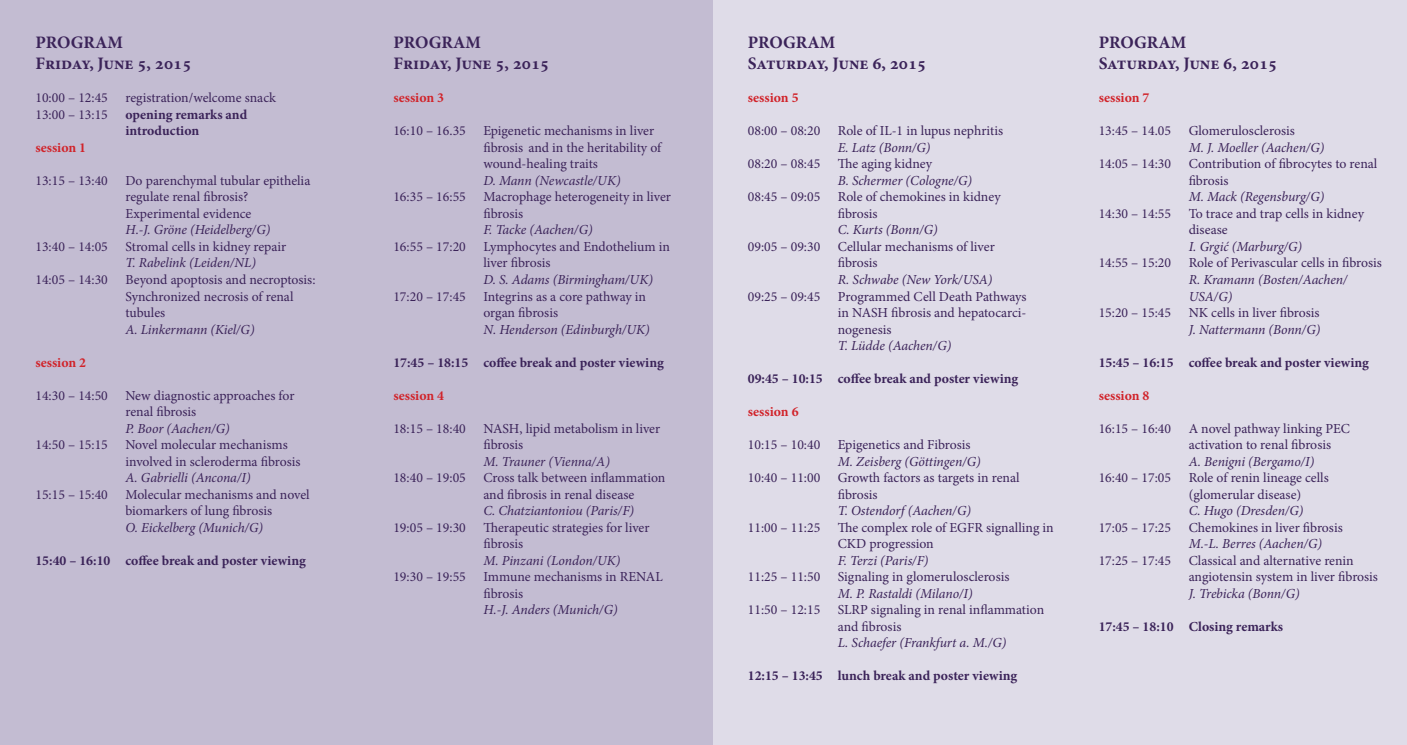
<style>
.page{position:relative;width:1407px;height:745px;background:#fff}
.page>*{position:absolute;margin:0;border:0;box-sizing:border-box;transform-origin:0 0}
.t1{font:700 17.5px/21px "Minion Pro";color:#3b2359}
.t2{font:13.75px/16.5px "Minion Pro";color:#3b2359}
.t3{font:italic 13.75px/16.5px "Minion Pro";letter-spacing:-.005em;color:#3b2359}
.t4{font:700 13.75px/16.5px "Minion Pro";letter-spacing:.01em;color:#3b2359}
.t5{font:700 13.75px "Minion Pro";color:#d1232a}
</style>
<div class="page">
<div style="left:712px;top:0;width:695px;height:744px;background:#dfdce8"></div>
<div style="left:0;top:0;width:712px;height:744px;background:#c3bcd2"></div>
<p class="t1" style="left:35px;top:32px;width:158px">PROGRAM<br>Friday, June 5, 2015</p>
<p class="t2" style="left:35px;top:90px;width:74px">10:00 – 12:45</p>
<p class="t2" style="left:125px;top:90px;width:152px">registration/welcome snack</p>
<p class="t2" style="left:35px;top:106px;width:74px">13:00 – 13:15</p>
<p class="t4" style="left:125px;top:106px;width:123px">opening remarks and introduction</p>
<p class="t5" style="left:35px;top:138px;width:52px">session 1</p>
<p class="t2" style="left:35px;top:172px;width:74px">13:15 – 13:40</p>
<p class="t2" style="left:125px;top:172px;width:186px">Do parenchymal tubular epithelia regulate renal fibrosis?<br>Experimental evidence</p>
<p class="t3" style="left:125px;top:221px;width:146px">H.-J. Gröne (Heidelberg/G)</p>
<p class="t2" style="left:35px;top:238px;width:74px">13:40 – 14:05</p>
<p class="t2" style="left:125px;top:238px;width:162px">Stromal cells in kidney repair</p>
<p class="t3" style="left:125px;top:254px;width:132px">T. Rabelink (Leiden/NL)</p>
<p class="t2" style="left:35px;top:271px;width:74px">14:05 – 14:30</p>
<p class="t2" style="left:125px;top:271px;width:191px">Beyond apoptosis and necroptosis:<br>Synchronized necrosis of renal tubules</p>
<p class="t3" style="left:125px;top:320px;width:131px">A. Linkermann (Kiel/G)</p>
<p class="t5" style="left:35px;top:352px;width:52px">session 2</p>
<p class="t2" style="left:35px;top:387px;width:74px">14:30 – 14:50</p>
<p class="t2" style="left:125px;top:387px;width:170px">New diagnostic approaches for renal fibrosis</p>
<p class="t3" style="left:125px;top:419px;width:106px">P. Boor (Aachen/G)</p>
<p class="t2" style="left:35px;top:436px;width:74px">14:50 – 15:15</p>
<p class="t2" style="left:125px;top:436px;width:177px">Novel molecular mechanisms involved in scleroderma fibrosis</p>
<p class="t3" style="left:125px;top:469px;width:127px">A. Gabrielli (Ancona/I)</p>
<p class="t2" style="left:35px;top:486px;width:74px">15:15 – 15:40</p>
<p class="t2" style="left:125px;top:486px;width:186px">Molecular mechanisms and novel biomarkers of lung fibrosis</p>
<p class="t3" style="left:125px;top:518px;width:139px">O. Eickelberg (Munich/G)</p>
<p class="t4" style="left:35px;top:551px;width:272px">15:40 – 16:10 coffee break and poster viewing</p>
<p class="t1" style="left:393px;top:32px;width:158px">PROGRAM<br>Friday, June 5, 2015</p>
<p class="t5" style="left:393px;top:88px;width:52px">session 3</p>
<p class="t2" style="left:393px;top:123px;width:74px">16:10 – 16.35</p>
<p class="t2" style="left:483px;top:123px;width:179px">Epigenetic mechanisms in liver fibrosis and in the heritability of wound-healing traits</p>
<p class="t3" style="left:483px;top:172px;width:139px">D. Mann (Newcastle/UK)</p>
<p class="t2" style="left:393px;top:189px;width:74px">16:35 – 16:55</p>
<p class="t2" style="left:483px;top:189px;width:189px">Macrophage heterogeneity in liver fibrosis</p>
<p class="t3" style="left:483px;top:221px;width:111px">F. Tacke (Aachen/G)</p>
<p class="t2" style="left:393px;top:238px;width:74px">16:55 – 17:20</p>
<p class="t2" style="left:483px;top:238px;width:188px">Lymphocytes and Endothelium in liver fibrosis</p>
<p class="t3" style="left:483px;top:271px;width:171px">D. S. Adams (Birmingham/UK)</p>
<p class="t2" style="left:393px;top:288px;width:74px">17:20 – 17:45</p>
<p class="t2" style="left:483px;top:288px;width:164px">Integrins as a core pathway in organ fibrosis</p>
<p class="t3" style="left:483px;top:320px;width:168px">N. Henderson (Edinburgh/UK)</p>
<p class="t4" style="left:393px;top:353px;width:272px">17:45 – 18:15 coffee break and poster viewing</p>
<p class="t5" style="left:393px;top:385px;width:52px">session 4</p>
<p class="t2" style="left:393px;top:420px;width:74px">18:15 – 18:40</p>
<p class="t2" style="left:483px;top:420px;width:178px">NASH, lipid metabolism in liver fibrosis</p>
<p class="t3" style="left:483px;top:452px;width:128px">M. Trauner (Vienna/A)</p>
<p class="t2" style="left:393px;top:469px;width:74px">18:40 – 19:05</p>
<p class="t2" style="left:483px;top:469px;width:184px">Cross talk between inflammation and fibrosis in renal disease</p>
<p class="t3" style="left:483px;top:502px;width:152px">C. Chatziantoniou (Paris/F)</p>
<p class="t2" style="left:393px;top:519px;width:74px">19:05 – 19:30</p>
<p class="t2" style="left:483px;top:519px;width:168px">Therapeutic strategies for liver fibrosis</p>
<p class="t3" style="left:483px;top:551px;width:139px">M. Pinzani (London/UK)</p>
<p class="t2" style="left:393px;top:568px;width:74px">19:30 – 19:55</p>
<p class="t2" style="left:483px;top:568px;width:181px">Immune mechanisms in RENAL fibrosis</p>
<p class="t3" style="left:483px;top:601px;width:136px">H.-J. Anders (Munich/G)</p>
<p class="t1" style="left:748px;top:32px;width:180px">PROGRAM<br>Saturday, June 6, 2015</p>
<p class="t5" style="left:748px;top:88px;width:52px">session 5</p>
<p class="t2" style="left:748px;top:123px;width:74px">08:00 – 08:20</p>
<p class="t2" style="left:838px;top:123px;width:167px">Role of IL-1 in lupus nephritis</p>
<p class="t3" style="left:838px;top:139px;width:94px">E. Latz (Bonn/G)</p>
<p class="t2" style="left:748px;top:156px;width:74px">08:20 – 08:45</p>
<p class="t2" style="left:838px;top:156px;width:96px">The aging kidney</p>
<p class="t3" style="left:838px;top:172px;width:136px">B. Schermer (Cologne/G)</p>
<p class="t2" style="left:748px;top:189px;width:74px">08:45 – 09:05</p>
<p class="t2" style="left:838px;top:189px;width:164px">Role of chemokines in kidney fibrosis</p>
<p class="t3" style="left:838px;top:221px;width:101px">C. Kurts (Bonn/G)</p>
<p class="t2" style="left:748px;top:238px;width:74px">09:05 – 09:30</p>
<p class="t2" style="left:838px;top:238px;width:158px">Cellular mechanisms of liver fibrosis</p>
<p class="t3" style="left:838px;top:271px;width:156px">R. Schwabe (New York/USA)</p>
<p class="t2" style="left:748px;top:288px;width:74px">09:25 – 09:45</p>
<p class="t2" style="left:838px;top:288px;width:190px;text-align:justify">Programmed Cell Death Pathways in NASH fibrosis and hepatocarci&shy;nogenesis</p>
<p class="t3" style="left:838px;top:337px;width:115px">T. Lüdde (Aachen/G)</p>
<p class="t4" style="left:748px;top:370px;width:272px">09:45 – 10:15 coffee break and poster viewing</p>
<p class="t5" style="left:748px;top:402px;width:52px">session 6</p>
<p class="t2" style="left:748px;top:436px;width:74px">10:15 – 10:40</p>
<p class="t2" style="left:838px;top:436px;width:134px">Epigenetics and Fibrosis</p>
<p class="t3" style="left:838px;top:452px;width:144px">M. Zeisberg (Göttingen/G)</p>
<p class="t2" style="left:748px;top:469px;width:74px">10:40 – 11:00</p>
<p class="t2" style="left:838px;top:469px;width:183px">Growth factors as targets in renal fibrosis</p>
<p class="t3" style="left:838px;top:502px;width:135px">T. Ostendorf (Aachen/G)</p>
<p class="t2" style="left:748px;top:519px;width:74px">11:00 – 11:25</p>
<p class="t2" style="left:838px;top:519px;width:217px">The complex role of EGFR signalling in<br>CKD progression</p>
<p class="t3" style="left:838px;top:551px;width:92px">F. Terzi (Paris/F)</p>
<p class="t2" style="left:748px;top:568px;width:74px">11:25 – 11:50</p>
<p class="t2" style="left:838px;top:568px;width:173px">Signaling in glomerulosclerosis</p>
<p class="t3" style="left:838px;top:584px;width:136px">M. P. Rastaldi (Milano/I)</p>
<p class="t2" style="left:748px;top:601px;width:74px">11:50 – 12:15</p>
<p class="t2" style="left:838px;top:601px;width:208px">SLRP signaling in renal inflammation and fibrosis</p>
<p class="t3" style="left:838px;top:634px;width:170px">L. Schaefer (Frankfurt a. M./G)</p>
<p class="t4" style="left:748px;top:667px;width:271px">12:15 – 13:45 lunch break and poster viewing</p>
<p class="t1" style="left:1098px;top:32px;width:180px">PROGRAM<br>Saturday, June 6, 2015</p>
<p class="t5" style="left:1098px;top:88px;width:52px">session 7</p>
<p class="t2" style="left:1098px;top:123px;width:74px">13:45 – 14.05</p>
<p class="t2" style="left:1188px;top:123px;width:108px">Glomerulosclerosis</p>
<p class="t3" style="left:1188px;top:139px;width:137px">M. J. Moeller (Aachen/G)</p>
<p class="t2" style="left:1098px;top:156px;width:74px">14:05 – 14:30</p>
<p class="t2" style="left:1188px;top:156px;width:190px">Contribution of fibrocytes to renal fibrosis</p>
<p class="t3" style="left:1188px;top:188px;width:137px">M. Mack (Regensburg/G)</p>
<p class="t2" style="left:1098px;top:205px;width:74px">14:30 – 14:55</p>
<p class="t2" style="left:1188px;top:205px;width:177px">To trace and trap cells in kidney disease</p>
<p class="t3" style="left:1188px;top:238px;width:115px">I. Grgić (Marburg/G)</p>
<p class="t2" style="left:1098px;top:255px;width:74px">14:55 – 15:20</p>
<p class="t2" style="left:1188px;top:255px;width:195px">Role of Perivascular cells in fibrosis</p>
<p class="t3" style="left:1188px;top:271px;width:160px">R. Kramann (Bosten/Aachen/<br>USA/G)</p>
<p class="t2" style="left:1098px;top:304px;width:74px">15:20 – 15:45</p>
<p class="t2" style="left:1188px;top:304px;width:132px">NK cells in liver fibrosis</p>
<p class="t3" style="left:1188px;top:320px;width:133px">J. Nattermann (Bonn/G)</p>
<p class="t4" style="left:1098px;top:353px;width:272px">15:45 – 16:15 coffee break and poster viewing</p>
<p class="t5" style="left:1098px;top:385px;width:52px">session 8</p>
<p class="t2" style="left:1098px;top:420px;width:74px">16:15 – 16:40</p>
<p class="t2" style="left:1188px;top:420px;width:163px">A novel pathway linking PEC activation to renal fibrosis</p>
<p class="t3" style="left:1188px;top:452px;width:127px">A. Benigni (Bergamo/I)</p>
<p class="t2" style="left:1098px;top:469px;width:74px">16:40 – 17:05</p>
<p class="t2" style="left:1188px;top:469px;width:142px">Role of renin lineage cells (glomerular disease)</p>
<p class="t3" style="left:1188px;top:502px;width:116px">C. Hugo (Dresden/G)</p>
<p class="t2" style="left:1098px;top:519px;width:74px">17:05 – 17:25</p>
<p class="t2" style="left:1188px;top:519px;width:156px">Chemokines in liver fibrosis</p>
<p class="t3" style="left:1188px;top:535px;width:135px">M.-L. Berres (Aachen/G)</p>
<p class="t2" style="left:1098px;top:552px;width:74px">17:25 – 17:45</p>
<p class="t2" style="left:1188px;top:552px;width:191px">Classical and alternative renin angiotensin system in liver fibrosis</p>
<p class="t3" style="left:1188px;top:584px;width:112px">J. Trebicka (Bonn/G)</p>
<p class="t4" style="left:1098px;top:617px;width:186px">17:45 – 18:10 Closing remarks</p>
</div>
